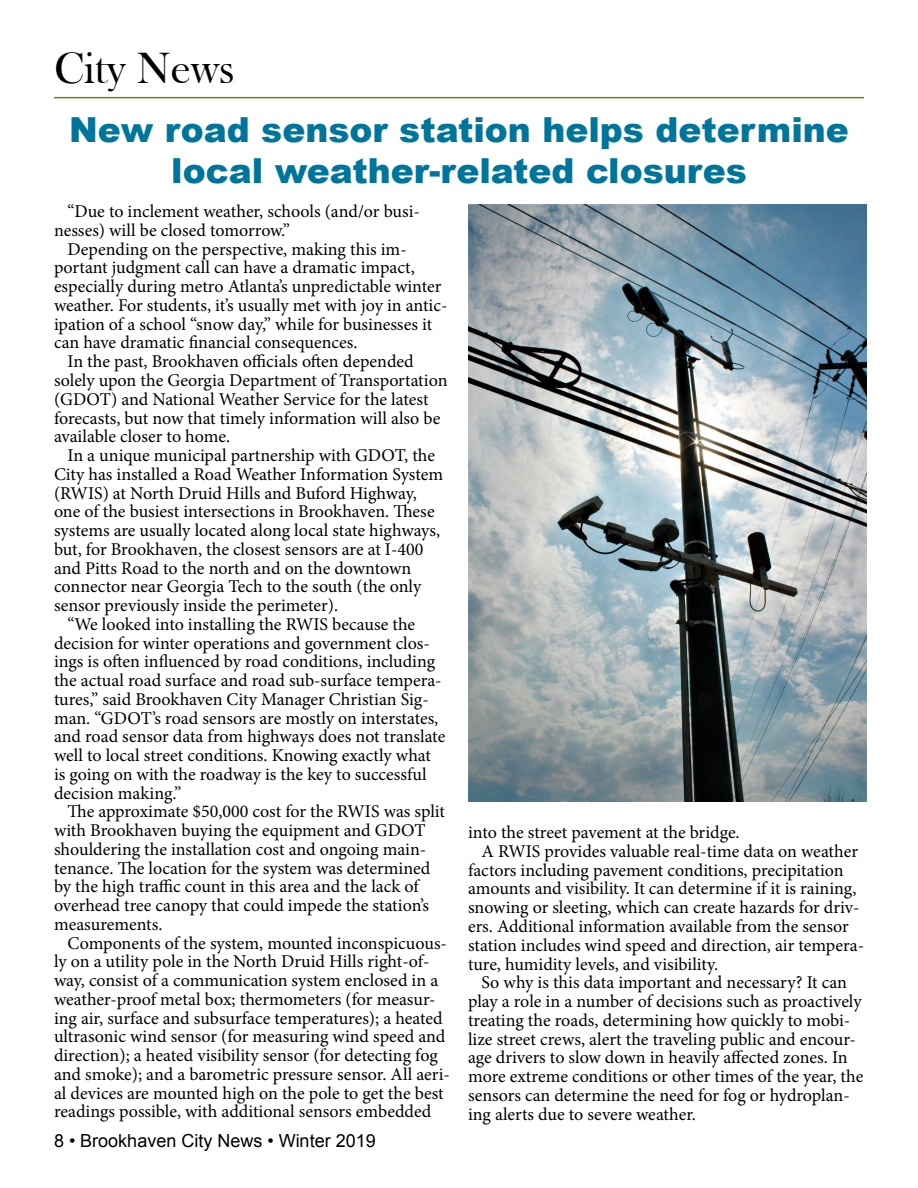
<style>
.page{position:relative;width:918px;height:1188px;background:#fff}
.page>*{position:absolute;margin:0;border:0;box-sizing:border-box;transform-origin:0 0}
.t1{font:45px "Bask Old Face";color:#000}
.t2{font:900 34.5px/41.4px "Arial";color:#00759c;text-align:center}
.t3{font:18px/18.8px "Minion Pro";color:#000}
.t4{font:18px "Arial";color:#000}
</style>
<div class="page">
<hr style="left:54px;top:97px;width:810px;height:1px;background:#5c8727">
<img style="left:468px;top:204px;width:398px;height:597px">
<h1 class="t1" style="left:54px;top:44px;width:182px">City News</h1>
<h2 class="t2" style="left:69px;top:108px;width:781px">New road sensor station helps determine local weather-related closures</h2>
<p class="t3" style="left:54px;top:202px;width:367px;text-indent:14px">“Due to inclement weather, schools (and/or busi&shy;nesses) will be closed tomorrow.”</p>
<p class="t3" style="left:68px;top:240px;width:341px">Depending on the perspective, making this im-</p>
<p class="t3" style="left:54px;top:258px;width:362px">portant judgment call can have a dramatic impact,</p>
<p class="t3" style="left:54px;top:277px;width:389px">especially during metro Atlanta’s unpredictable winter</p>
<p class="t3" style="left:54px;top:296px;width:395px">weather. For students, it’s usually met with joy in antic-</p>
<p class="t3" style="left:54px;top:315px;width:380px">ipation of a school “snow day,” while for businesses it</p>
<p class="t3" style="left:54px;top:333px;width:305px">can have dramatic financial consequences.</p>
<p class="t3" style="left:68px;top:352px;width:348px">In the past, Brookhaven officials often depended</p>
<p class="t3" style="left:54px;top:371px;width:395px">solely upon the Georgia Department of Transportation</p>
<p class="t3" style="left:54px;top:390px;width:376px">(GDOT) and National Weather Service for the latest</p>
<p class="t3" style="left:54px;top:408px;width:388px">forecasts, but now that timely information will also be</p>
<p class="t3" style="left:54px;top:427px;width:178px">available closer to home.</p>
<p class="t3" style="left:68px;top:446px;width:369px">In a unique municipal partnership with GDOT, the</p>
<p class="t3" style="left:54px;top:465px;width:391px">City has installed a Road Weather Information System</p>
<p class="t3" style="left:54px;top:484px;width:364px">(RWIS) at North Druid Hills and Buford Highway,</p>
<p class="t3" style="left:54px;top:502px;width:382px">one of the busiest intersections in Brookhaven. These</p>
<p class="t3" style="left:54px;top:521px;width:388px">systems are usually located along local state highways,</p>
<p class="t3" style="left:54px;top:540px;width:371px">but, for Brookhaven, the closest sensors are at I-400</p>
<p class="t3" style="left:54px;top:559px;width:359px">and Pitts Road to the north and on the downtown</p>
<p class="t3" style="left:54px;top:577px;width:369px">connector near Georgia Tech to the south (the only</p>
<p class="t3" style="left:54px;top:596px;width:286px">sensor previously inside the perimeter).</p>
<p class="t3" style="left:68px;top:615px;width:349px">“We looked into installing the RWIS because the</p>
<p class="t3" style="left:54px;top:634px;width:377px">decision for winter operations and government clos-</p>
<p class="t3" style="left:54px;top:652px;width:383px">ings is often influenced by road conditions, including</p>
<p class="t3" style="left:54px;top:671px;width:389px">the actual road surface and road sub-surface tempera-</p>
<p class="t3" style="left:54px;top:690px;width:376px">tures,” said Brookhaven City Manager Christian Sig-</p>
<p class="t3" style="left:54px;top:709px;width:386px">man. “GDOT’s road sensors are mostly on interstates,</p>
<p class="t3" style="left:54px;top:727px;width:393px">and road sensor data from highways does not translate</p>
<p class="t3" style="left:54px;top:746px;width:379px">well to local street conditions. Knowing exactly what</p>
<p class="t3" style="left:54px;top:765px;width:374px">is going on with the roadway is the key to successful</p>
<p class="t3" style="left:54px;top:784px;width:129px">decision making.”</p>
<p class="t3" style="left:68px;top:802px;width:379px">The approximate $50,000 cost for the RWIS was split</p>
<p class="t3" style="left:54px;top:821px;width:373px">with Brookhaven buying the equipment and GDOT</p>
<p class="t3" style="left:54px;top:840px;width:374px">shouldering the installation cost and ongoing main-</p>
<p class="t3" style="left:54px;top:859px;width:378px">tenance. The location for the system was determined</p>
<p class="t3" style="left:54px;top:877px;width:366px">by the high traffic count in this area and the lack of</p>
<p class="t3" style="left:54px;top:896px;width:376px">overhead tree canopy that could impede the station’s</p>
<p class="t3" style="left:54px;top:915px;width:110px">measurements.</p>
<p class="t3" style="left:68px;top:934px;width:381px">Components of the system, mounted inconspicuous-</p>
<p class="t3" style="left:54px;top:952px;width:377px">ly on a utility pole in the North Druid Hills right-of-</p>
<p class="t3" style="left:54px;top:971px;width:386px">way, consist of a communication system enclosed in a</p>
<p class="t3" style="left:54px;top:990px;width:383px">weather-proof metal box; thermometers (for measur-</p>
<p class="t3" style="left:54px;top:1009px;width:390px">ing air, surface and subsurface temperatures); a heated</p>
<p class="t3" style="left:54px;top:1027px;width:393px">ultrasonic wind sensor (for measuring wind speed and</p>
<p class="t3" style="left:54px;top:1046px;width:385px">direction); a heated visibility sensor (for detecting fog</p>
<p class="t3" style="left:54px;top:1065px;width:397px">and smoke); and a barometric pressure sensor. All aeri-</p>
<p class="t3" style="left:54px;top:1084px;width:391px">al devices are mounted high on the pole to get the best</p>
<p class="t3" style="left:54px;top:1102px;width:379px">readings possible, with additional sensors embedded</p>
<p class="t3" style="left:468px;top:823px;width:273px">into the street pavement at the bridge.</p>
<p class="t3" style="left:482px;top:842px;width:378px">A RWIS provides valuable real-time data on weather</p>
<p class="t3" style="left:468px;top:861px;width:377px">factors including pavement conditions, precipitation</p>
<p class="t3" style="left:468px;top:879px;width:390px">amounts and visibility. It can determine if it is raining,</p>
<p class="t3" style="left:468px;top:898px;width:393px">snowing or sleeting, which can create hazards for driv-</p>
<p class="t3" style="left:468px;top:917px;width:382px">ers. Additional information available from the sensor</p>
<p class="t3" style="left:468px;top:936px;width:398px">station includes wind speed and direction, air tempera-</p>
<p class="t3" style="left:468px;top:954px;width:252px">ture, humidity levels, and visibility.</p>
<p class="t3" style="left:482px;top:973px;width:367px">So why is this data important and necessary? It can</p>
<p class="t3" style="left:468px;top:992px;width:395px">play a role in a number of decisions such as proactively</p>
<p class="t3" style="left:468px;top:1011px;width:384px">treating the roads, determining how quickly to mobi-</p>
<p class="t3" style="left:468px;top:1030px;width:390px">lize street crews, alert the traveling public and encour-</p>
<p class="t3" style="left:468px;top:1048px;width:381px">age drivers to slow down in heavily affected zones. In</p>
<p class="t3" style="left:468px;top:1067px;width:397px">more extreme conditions or other times of the year, the</p>
<p class="t3" style="left:468px;top:1086px;width:383px">sensors can determine the need for fog or hydroplan-</p>
<p class="t3" style="left:468px;top:1105px;width:230px">ing alerts due to severe weather.</p>
<p class="t4" style="left:54px;top:1129px;width:323px">8 • Brookhaven City News • Winter 2019</p>
</div>
